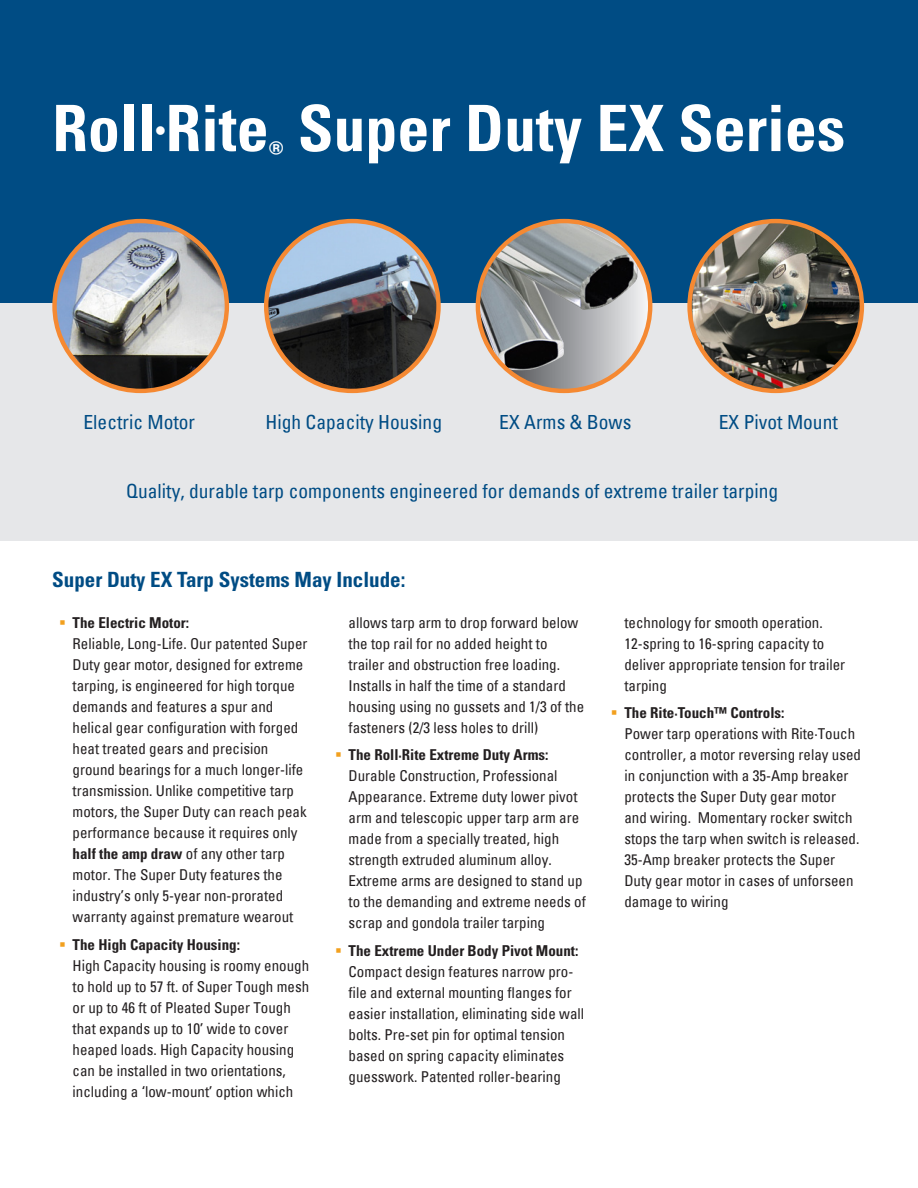
<style>
.page{position:relative;width:918px;height:1188px;background:#fff}
.page>*{position:absolute;margin:0;border:0;box-sizing:border-box;transform-origin:0 0}
.t1{font:700 condensed 64.05px "Univers LT Pro";color:#fff}
.t2{font:700 condensed 21px "Univers LT Std";color:#004c84}
.t3{font:condensed 19.5px "Univers";color:#004c84}
.t4{font:condensed 15px/21px "Univers";color:#231f20}
.s1{color:#f2a01e}
.s2{font-family:"Univers LT Std";font-weight:700}
</style>
<div class="page">
<div style="left:0;top:0;width:918px;height:303px;background:#004c84"></div>
<div style="left:0;top:303px;width:918px;height:238px;background:#e6e7e9"></div>
<img style="left:55px;top:221px;width:172px;height:170px">
<div style="left:52px;top:219px;width:177px;height:174px;border:4px solid #f58932;border-radius:50%"></div>
<img style="left:266px;top:221px;width:173px;height:170px">
<div style="left:264px;top:219px;width:177px;height:174px;border:4px solid #f58932;border-radius:50%"></div>
<svg style="left:505px;top:258px;width:145px;height:133px"></svg>
<img style="left:478px;top:221px;width:160px;height:150px">
<div style="left:476px;top:219px;width:176px;height:174px;border:4px solid #f58932;border-radius:50%"></div>
<img style="left:690px;top:221px;width:172px;height:170px">
<div style="left:687px;top:219px;width:177px;height:174px;border:4px solid #f58932;border-radius:50%"></div>
<p class="t1" style="left:52px;top:89px;width:794px">Roll<sup>•</sup>Rite<sub>®</sub> Super Duty EX Series</p>
<p class="t3" style="left:84px;top:409px;width:113px">Electric Motor</p>
<p class="t3" style="left:266px;top:409px;width:178px">High Capacity Housing</p>
<p class="t3" style="left:499px;top:409px;width:134px">EX Arms &amp; Bows</p>
<p class="t3" style="left:719px;top:409px;width:121px">EX Pivot Mount</p>
<p class="t3" style="left:126px;top:478px;width:654px">Quality, durable tarp components engineered for demands of extreme trailer tarping</p>
<p class="t2" style="left:52px;top:566px;width:355px">Super Duty EX Tarp Systems May Include:</p>
<p class="t4" style="left:73px;top:612px;width:236px;text-indent:-14px"><span class="s1">▪</span> <span class="s2">The Electric Motor:<br></span>Reliable, Long-Life. Our patented Super Duty gear motor, designed for extreme tarping, is engineered for high torque demands and features a spur and helical gear configuration with forged heat treated gears and precision ground bearings for a much longer-life transmission. Unlike competitive tarp motors, the Super Duty can reach peak performance because it requires only <span class="s2">half the amp draw</span> of any other tarp motor. The Super Duty features the industry’s only 5-year non-prorated warranty against premature wearout</p>
<p class="t4" style="left:73px;top:934px;width:238px;text-indent:-14px"><span class="s1">▪</span> <span class="s2">The High Capacity Housing:<br></span>High Capacity housing is roomy enough to hold up to 57 ft. of Super Tough mesh or up to 46 ft of Pleated Super Tough that expands up to 10’ wide to cover heaped loads. High Capacity housing can be installed in two orientations, including a ‘low-mount’ option which</p>
<p class="t4" style="left:349px;top:612px;width:237px">allows tarp arm to drop forward below the top rail for no added height to trailer and obstruction free loading.<br>Installs in half the time of a standard housing using no gussets and 1/3 of the fasteners (2/3 less holes to drill)</p>
<p class="t4" style="left:349px;top:744px;width:239px;text-indent:-14px"><span class="s1">▪</span> <span class="s2">The Roll·Rite Extreme Duty Arms:<br></span>Durable Construction, Professional Appearance. Extreme duty lower pivot arm and telescopic upper tarp arm are made from a specially treated, high strength extruded aluminum alloy.<br>Extreme arms are designed to stand up to the demanding and extreme needs of scrap and gondola trailer tarping</p>
<p class="t4" style="left:349px;top:940px;width:237px;text-indent:-13px"><span class="s1">▪</span> <span class="s2">The Extreme Under Body Pivot Mount:<br></span>Compact design features narrow pro&shy;file and external mounting flanges for easier installation, eliminating side wall bolts. Pre-set pin for optimal tension based on spring capacity eliminates guesswork. Patented roller-bearing</p>
<p class="t4" style="left:624px;top:612px;width:222px">technology for smooth operation.<br>12-spring to 16-spring capacity to deliver appropriate tension for trailer tarping</p>
<p class="t4" style="left:624px;top:702px;width:238px;text-indent:-14px"><span class="s1">▪</span> <span class="s2">The Rite·Touch™ Controls:<br></span>Power tarp operations with Rite·Touch controller, a motor reversing relay used in conjunction with a 35-Amp breaker protects the Super Duty gear motor and wiring. Momentary rocker switch stops the tarp when switch is released.<br>35-Amp breaker protects the Super Duty gear motor in cases of unforseen damage to wiring</p>
</div>
